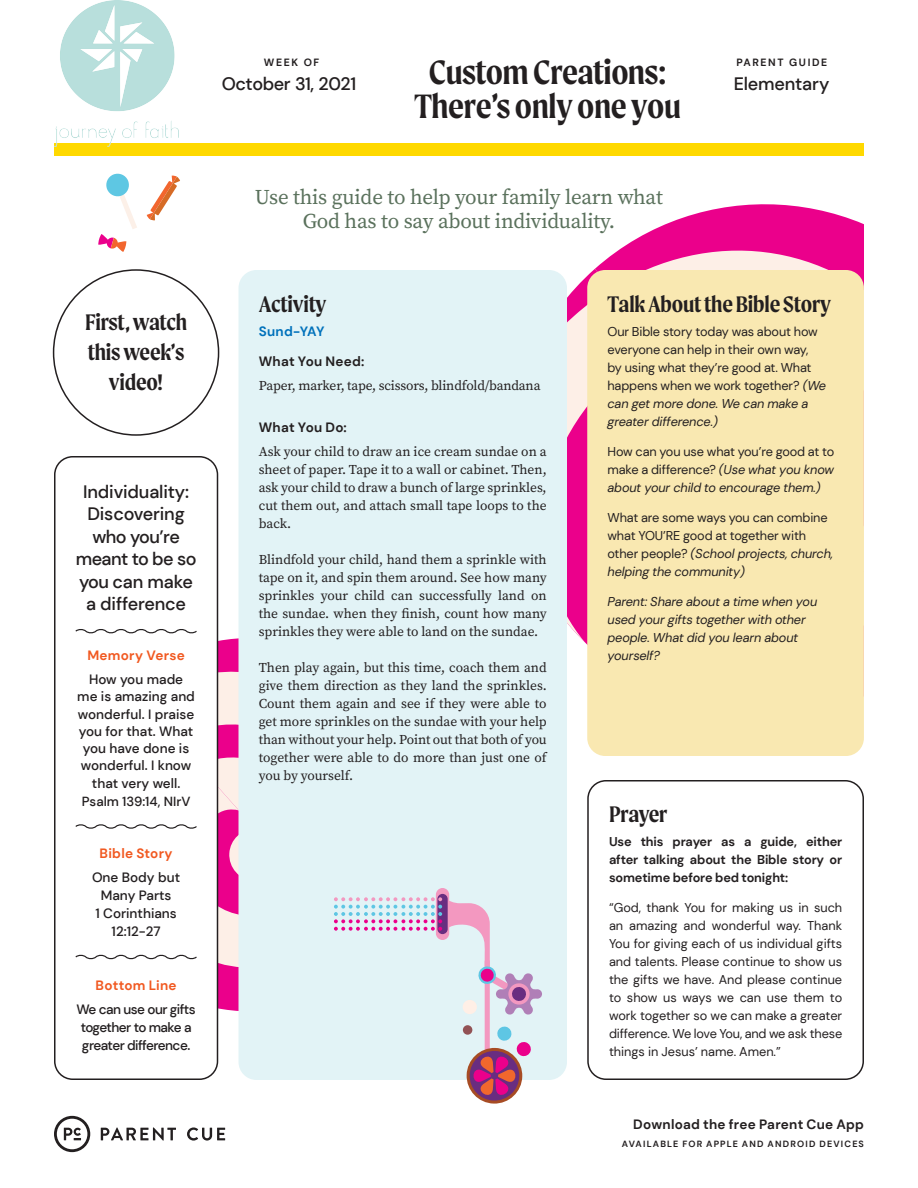
<style>
.page{position:relative;width:918px;height:1188px;background:#fff}
.page>*{position:absolute;margin:0;border:0;box-sizing:border-box;transform-origin:0 0}
.t1{font:600 36px/34px "Moret";letter-spacing:-.015em;color:#231f20;text-align:center}
.t2{font:600 24px/30px "Moret";letter-spacing:-.01em;color:#231f20;text-align:center}
.t3{font:21px/24px "Source Serif Pro";letter-spacing:-.01em;color:#5a715c;text-align:center}
.t4{font:500 18px/22.5px "DM Sans";letter-spacing:-.01em;color:#231f20;text-align:center}
.t5{font:13.5px/18px "Source Serif Pro";color:#231f20;text-align:justify}
.t6{font:500 13.5px/17.2px "DM Sans";color:#231f20;text-align:center}
.t7{font:700 13.5px "DM Sans";letter-spacing:.015em;color:#231f20}
.t8{font:500 13.5px/18px "DM Sans";letter-spacing:-.04em;color:#231f20;text-align:center}
.t9{font:700 13.5px "DM Sans";letter-spacing:.02em;color:#f15921}
.t10{font:700 13.5px "DM Sans";letter-spacing:.02em;color:#0071bb}
.t11{font:500 13.2px "DM Sans";color:#231f20}
.t12{font:12.75px/18px "DM Sans";letter-spacing:-.01em;color:#231f20}
.t13{font:italic 12.75px/18px "DM Sans";letter-spacing:-.01em;color:#231f20}
.t14{font:700 12.75px/18px "DM Sans";letter-spacing:-.01em;color:#231f20;text-align:justify}
.t15{font:700 10.5px "DM Sans";letter-spacing:.15em;color:#231f20}
.t16{font:700 9px "DM Sans";letter-spacing:.13em;color:#231f20}
.s1{font-style:italic}
</style>
<div class="page">
<svg style="left:595px;top:204px;width:269px;height:65px"></svg>
<svg style="left:567px;top:288px;width:20px;height:353px;background:#f151aa"></svg>
<svg style="left:612px;top:227px;width:252px;height:57px;background:#f042a5"></svg>
<div style="left:54px;top:144px;width:810px;height:12px;background:#ffd900"></div>
<svg style="left:101px;top:1127px;width:75px;height:14px"></svg>
<svg style="left:187px;top:1127px;width:38px;height:14px"></svg>
<svg style="left:54px;top:1116px;width:36px;height:36px"></svg>
<div style="left:239px;top:270px;width:328px;height:810px;background:#e2f3f6;border-radius:18px"></div>
<svg style="left:75px;top:629px;width:122px;height:5px"></svg>
<svg style="left:75px;top:699px;width:164px;height:262px"></svg>
<div style="left:54px;top:456px;width:164px;height:624px;border:2px solid #231f20;border-radius:18px"></div>
<div style="left:587px;top:270px;width:277px;height:486px;background:#f9e8b1;border-radius:18px"></div>
<div style="left:587px;top:780px;width:277px;height:300px;border:2px solid #231f20;border-radius:18px"></div>
<svg style="left:147px;top:175px;width:33px;height:45px"></svg>
<svg style="left:98px;top:173px;width:39px;height:79px"></svg>
<div style="left:436px;top:888px;width:13px;height:52px;background:#f398c0;border-radius:7px"></div>
<div style="left:437px;top:894px;width:11px;height:40px;background:#692d80;border-radius:5px"></div>
<svg style="left:334px;top:897px;width:208px;height:205px"></svg>
<img style="left:55px;top:1px;width:123px;height:146px">
<h2 class="t2" style="left:85px;top:307px;width:104px">First, watch this week’s video!</h2>
<h3 class="t4" style="left:76px;top:480px;width:122px">Individuality:<br>Discovering who you’re meant to be so you can make a difference</h3>
<p class="t9" style="left:87px;top:647px;width:99px">Memory Verse</p>
<p class="t6" style="left:77px;top:671px;width:119px">How you made me is amazing and wonderful. I praise you for that. What you have done is wonderful. I know that very well.</p>
<p class="t11" style="left:82px;top:793px;width:110px">Psalm 139:14, NIrV</p>
<p class="t9" style="left:100px;top:845px;width:75px">Bible Story</p>
<p class="t6" style="left:92px;top:868px;width:90px;line-height:18px">One Body but<br>Many Parts<br>1 Corinthians<br>12:12-27</p>
<p class="t9" style="left:96px;top:977px;width:83px">Bottom Line</p>
<p class="t8" style="left:77px;top:1000px;width:121px">We can use our gifts together to make a greater difference.</p>
<p class="t15" style="left:264px;top:56px;width:57px">WEEK OF</p>
<h3 class="t4" style="left:222px;top:73px;width:136px">October 31, 2021</h3>
<h1 class="t1" style="left:414px;top:54px;width:268px">Custom Creations:<br>There’s only one you</h1>
<h3 class="t3" style="left:255px;top:185px;width:410px">Use this guide to help your family learn what<br>God has to say about individuality.</h3>
<p class="t15" style="left:736px;top:56px;width:92px">PARENT GUIDE</p>
<h3 class="t4" style="left:734px;top:72px;width:97px">Elementary</h3>
<h2 class="t2" style="left:259px;top:289px;width:69px">Activity</h2>
<p class="t10" style="left:259px;top:323px;width:67px">Sund-YAY</p>
<p class="t7" style="left:259px;top:353px;width:107px">What You Need:</p>
<p class="t5" style="left:259px;top:376px;width:283px">Paper, marker, tape, scissors, blindfold/bandana</p>
<p class="t7" style="left:259px;top:419px;width:90px">What You Do:</p>
<p class="t5" style="left:259px;top:442px;width:290px">Ask your child to draw an ice cream sundae on a sheet of paper. Tape it to a wall or cabinet. Then, ask your child to draw a bunch of large sprinkles, cut them out, and attach small tape loops to the back.</p>
<p class="t5" style="left:259px;top:550px;width:289px">Blindfold your child, hand them a sprinkle with tape on it, and spin them around. See how many sprinkles your child can successfully land on the sundae. when they finish, count how many sprinkles they were able to land on the sundae.</p>
<p class="t5" style="left:259px;top:658px;width:290px">Then play again, but this time, coach them and give them direction as they land the sprinkles.<br>Count them again and see if they were able to get more sprinkles on the sundae with your help than without your help. Point out that both of you together were able to do more than just one of you by yourself.</p>
<h2 class="t2" style="left:608px;top:289px;width:225px">Talk About the Bible Story</h2>
<p class="t12" style="left:608px;top:322px;width:220px">Our Bible story today was about how everyone can help in their own way,<br>by using what they’re good at. What happens when we work together? <span class="s1">(We can get more done. We can make a greater difference.)</span></p>
<p class="t12" style="left:608px;top:443px;width:228px;text-align:justify">How can you use what you’re good at to make a difference? <span class="s1">(Use what you know about your child to encourage them.)</span></p>
<p class="t12" style="left:608px;top:509px;width:227px">What are some ways you can combine what YOU’RE good at together with other people? <span class="s1">(School projects, church, helping the community)</span></p>
<p class="t13" style="left:608px;top:593px;width:211px">Parent: Share about a time when you used your gifts together with other people. What did you learn about yourself?</p>
<h2 class="t2" style="left:609px;top:799px;width:60px">Prayer</h2>
<p class="t14" style="left:609px;top:833px;width:235px">Use this prayer as a guide, either after talking about the Bible story or sometime before bed tonight:</p>
<p class="t12" style="left:609px;top:899px;width:235px;text-align:justify">“God, thank You for making us in such an amazing and wonderful way. Thank You for giving each of us individual gifts and talents. Please continue to show us the gifts we have. And please continue to show us ways we can use them to work together so we can make a greater difference. We love You, and we ask these things in Jesus’ name. Amen.”</p>
<p class="t7" style="left:633px;top:1116px;width:232px">Download the free Parent Cue App</p>
<p class="t16" style="left:622px;top:1138px;width:244px">AVAILABLE FOR APPLE AND ANDROID DEVICES</p>
</div>
